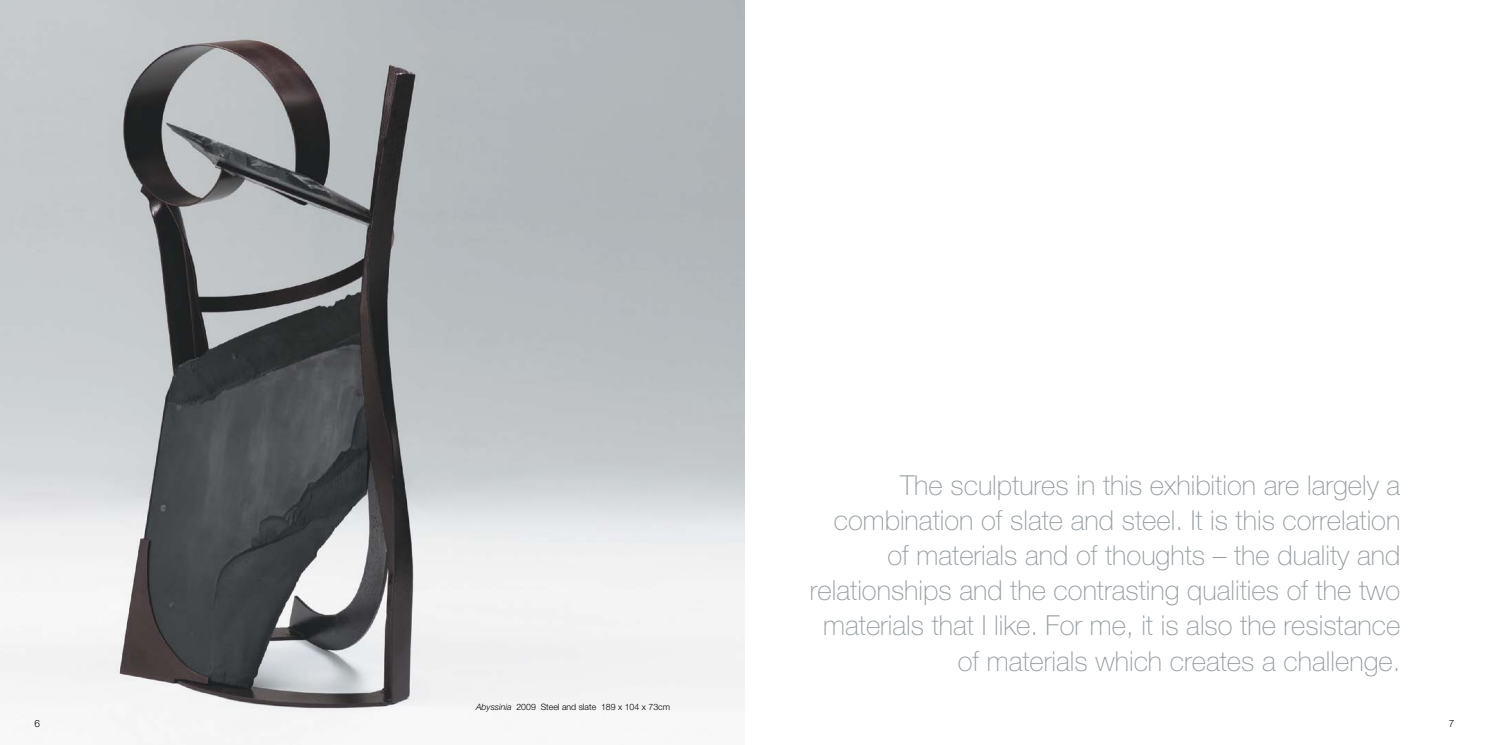
<style>
.page{position:relative;width:1489px;height:745px;background:#fff}
.page>*{position:absolute;margin:0;border:0;box-sizing:border-box;transform-origin:0 0}
.t1{font:100 27.5px/35px "Helvetica Neue";color:#949ca1;text-align:right}
.t2{font:300 10px "Helvetica Neue";color:#000}
.t3{font:300 8.75px "Helvetica Neue";color:#000}
.s1{font-style:italic}
</style>
<div class="page">
<img style="left:0;top:0;width:744px;height:737px">
<p class="t2" style="left:34px;top:717px;width:7px">6</p>
<p class="t3" style="left:476px;top:700px;width:195px"><span class="s1">Abyssinia</span> 2009 Steel and slate 189 x 104 x 73cm</p>
<p class="t1" style="left:809px;top:468px;width:592px">The sculptures in this exhibition are largely a combination of slate and steel. It is this correlation of materials and of thoughts – the duality and relationships and the contrasting qualities of the two materials that I like. For me, it is also the resistance of materials which creates a challenge.</p>
<p class="t2" style="left:1448px;top:717px;width:7px">7</p>
</div>
